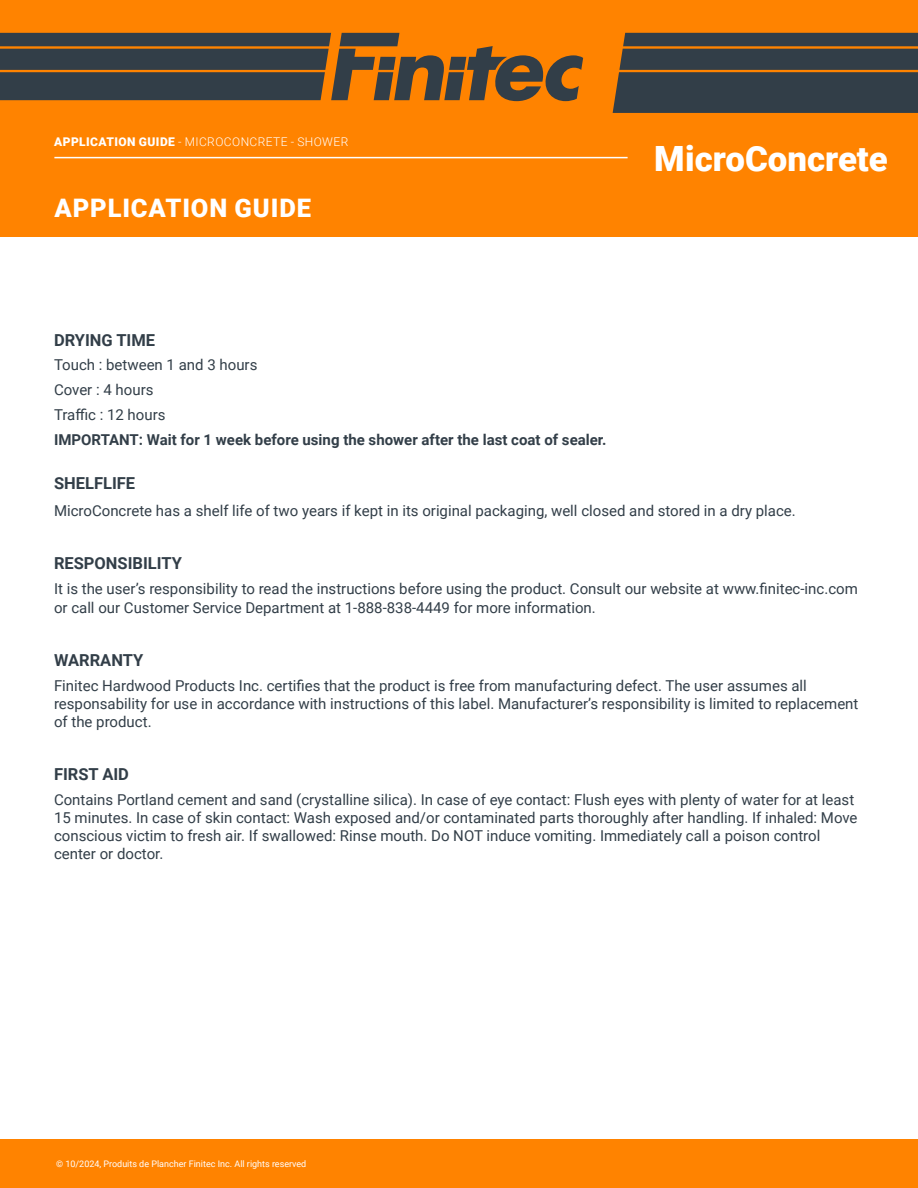
<style>
.page{position:relative;width:918px;height:1188px;background:#fff}
.page>*{position:absolute;margin:0;border:0;box-sizing:border-box;transform-origin:0 0}
.t1{font:900 34.8px "Roboto";color:#fff}
.t2{font:900 25.5px "Roboto";letter-spacing:.035em;color:#fff}
.t3{font:700 16.5px "Roboto";color:#323e48}
.t4{font:15px/18px "Roboto";color:#323e48}
.t5{font:700 15px "Roboto";color:#323e48}
.t6{font:300 12px "Roboto";letter-spacing:.035em;color:#fff}
.t7{font:9px "Roboto";color:#fff}
.s1{font-weight:900}
</style>
<div class="page">
<div style="left:0;top:0;width:918px;height:237px;background:#ff8300"></div>
<svg style="left:613px;top:33px;width:305px;height:80px;background:#414342"></svg>
<svg style="left:0;top:33px;width:583px;height:68px"></svg>
<div style="left:0;top:1139px;width:918px;height:49px;background:#ff8300"></div>
<hr style="left:54px;top:157px;width:574px;height:1px;background:#fff">
<p class="t6" style="left:54px;top:134px;width:296px"><span class="s1">APPLICATION GUIDE</span> - MICROCONCRETE - SHOWER</p>
<h2 class="t2" style="left:54px;top:190px;width:258px">APPLICATION GUIDE</h2>
<h1 class="t1" style="left:654px;top:135px;width:235px">MicroConcrete</h1>
<p class="t3" style="left:54px;top:328px;width:103px">DRYING TIME</p>
<p class="t4" style="left:54px;top:352px;width:205px;line-height:24.8px">Touch : between 1 and 3 hours<br>Cover : 4 hours<br>Traffic : 12 hours</p>
<p class="t5" style="left:54px;top:429px;width:554px">IMPORTANT: Wait for 1 week before using the shower after the last coat of sealer.</p>
<p class="t3" style="left:54px;top:472px;width:83px">SHELFLIFE</p>
<p class="t4" style="left:54px;top:501px;width:743px">MicroConcrete has a shelf life of two years if kept in its original packaging, well closed and stored in a dry place.</p>
<p class="t3" style="left:54px;top:551px;width:129px">RESPONSIBILITY</p>
<p class="t4" style="left:54px;top:578px;width:805px;line-height:19.8px">It is the user’s responsibility to read the instructions before using the product. Consult our website at www.finitec-inc.com or call our Customer Service Department at 1-888-838-4449 for more information.</p>
<p class="t3" style="left:54px;top:649px;width:91px">WARRANTY</p>
<p class="t4" style="left:54px;top:676px;width:806px">Finitec Hardwood Products Inc. certifies that the product is free from manufacturing defect. The user assumes all responsability for use in accordance with instructions of this label. Manufacturer’s responsibility is limited to replacement of the product.</p>
<p class="t3" style="left:54px;top:763px;width:77px">FIRST AID</p>
<p class="t4" style="left:54px;top:790px;width:805px">Contains Portland cement and sand (crystalline silica). In case of eye contact: Flush eyes with plenty of water for at least 15 minutes. In case of skin contact: Wash exposed and/or contaminated parts thoroughly after handling. If inhaled: Move conscious victim to fresh air. If swallowed: Rinse mouth. Do NOT induce vomiting. Immediately call a poison control center or doctor.</p>
<p class="t7" style="left:56px;top:1157px;width:252px">© 10/2024, Produits de Plancher Finitec Inc. All rights reserved</p>
</div>
